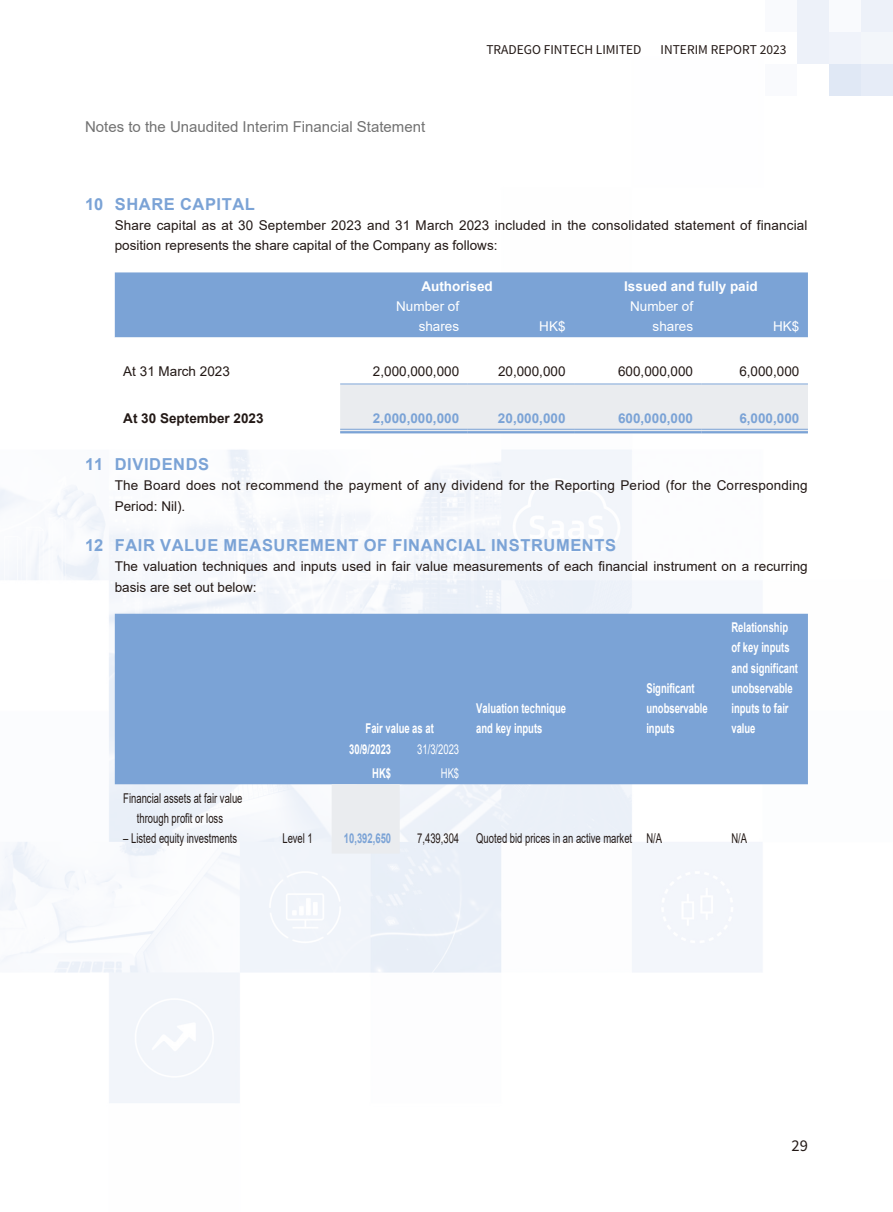
<style>
.page{position:relative;width:893px;height:1212px;background:#fff}
.page>*{position:absolute;margin:0;border:0;box-sizing:border-box;transform-origin:0 0}
.t1{font:700 16.5px "Arial";letter-spacing:.035em;color:#7ba3d6}
.t2{font:16.5px "Source Sans Pro";color:#231916}
.t3{font:15px "Arial";color:#727272}
.t4{font:13.5px/20.2px "Arial";color:#231916}
.t5{font:700 13.5px/20.2px "Arial";color:#fff;scale:.7 1}
.t6{font:13.5px/20.2px "Arial";color:#231916;text-align:center;scale:.7 1}
.t7{font:700 13.5px "Arial";color:#7ba3d6}
.t8{font:13.5px "Source Sans Pro";color:#231916}
.t9{font:13.5px/20.2px "Arial";color:#fff;text-align:right}
.t10{font:700 13.5px "Arial";color:#fff}
.t11{font:700 13.5px "Arial";color:#231916}
.t12{font:13.5px "Arial";color:#fff;scale:.7 1}
.t13{font:700 13.5px "Arial";color:#7ba3d6;scale:.7 1}
</style>
<div class="page">
<div style="left:115px;top:272px;width:693px;height:65px;background:#7ba3d6"></div>
<svg style="left:115px;top:337px;width:693px;height:47px"></svg>
<div style="left:340px;top:385px;width:468px;height:46px;background:#eaecef"></div>
<hr style="left:340px;top:384px;width:128px;height:1px;background:#7ba3d6">
<hr style="left:468px;top:384px;width:106px;height:1px;background:#7ba3d6">
<hr style="left:574px;top:384px;width:128px;height:1px;background:#7ba3d6">
<hr style="left:702px;top:384px;width:106px;height:1px;background:#7ba3d6">
<hr style="left:340px;top:429px;width:128px;height:1px;background:#7ba3d6">
<hr style="left:340px;top:431px;width:128px;height:2px;background:#7ba3d6">
<hr style="left:468px;top:429px;width:106px;height:1px;background:#7ba3d6">
<hr style="left:468px;top:431px;width:106px;height:2px;background:#7ba3d6">
<hr style="left:574px;top:429px;width:128px;height:1px;background:#7ba3d6">
<hr style="left:574px;top:431px;width:128px;height:2px;background:#7ba3d6">
<hr style="left:702px;top:429px;width:106px;height:1px;background:#7ba3d6">
<hr style="left:702px;top:431px;width:106px;height:2px;background:#7ba3d6">
<div style="left:115px;top:614px;width:693px;height:170px;background:#7ba3d6"></div>
<div style="left:332px;top:784px;width:68px;height:69px;background:#eaecef"></div>
<p class="t3" style="left:85px;top:116px;width:342px">Notes to the Unaudited Interim Financial Statement</p>
<p class="t8" style="left:486px;top:41px;width:157px">TRADEGO FINTECH LIMITED</p>
<p class="t8" style="left:661px;top:41px;width:128px">INTERIM REPORT 2023</p>
<p class="t1" style="left:85px;top:192px;width:171px">10 SHARE CAPITAL</p>
<p class="t4" style="left:115px;top:215px;width:694px">Share capital as at 30 September 2023 and 31 March 2023 included in the consolidated statement of financial position represents the share capital of the Company as follows:</p>
<p class="t10" style="left:421px;top:276px;width:73px">Authorised</p>
<p class="t10" style="left:624px;top:276px;width:135px">Issued and fully paid</p>
<p class="t9" style="left:396px;top:296px;width:65px">Number of shares</p>
<p class="t9" style="left:630px;top:296px;width:65px">Number of shares</p>
<p class="t9" style="left:539px;top:316px;width:28px">HK$</p>
<p class="t9" style="left:773px;top:316px;width:28px">HK$</p>
<p class="t4" style="left:123px;top:361px;width:108px">At 31 March 2023</p>
<p class="t4" style="left:373px;top:361px;width:88px">2,000,000,000</p>
<p class="t4" style="left:498px;top:361px;width:69px">20,000,000</p>
<p class="t4" style="left:618px;top:361px;width:77px">600,000,000</p>
<p class="t4" style="left:739px;top:361px;width:62px">6,000,000</p>
<p class="t11" style="left:123px;top:409px;width:142px">At 30 September 2023</p>
<p class="t7" style="left:373px;top:409px;width:88px">2,000,000,000</p>
<p class="t7" style="left:498px;top:409px;width:69px">20,000,000</p>
<p class="t7" style="left:618px;top:409px;width:77px">600,000,000</p>
<p class="t7" style="left:739px;top:409px;width:62px">6,000,000</p>
<p class="t1" style="left:85px;top:453px;width:126px">11 DIVIDENDS</p>
<p class="t4" style="left:115px;top:475px;width:694px">The Board does not recommend the payment of any dividend for the Reporting Period (for the Corresponding<br>Period: Nil).</p>
<p class="t1" style="left:85px;top:534px;width:533px">12 FAIR VALUE MEASUREMENT OF FINANCIAL INSTRUMENTS</p>
<p class="t4" style="left:115px;top:556px;width:694px">The valuation techniques and inputs used in fair value measurements of each financial instrument on a recurring basis are set out below:</p>
<p class="t5" style="left:366px;top:719px;width:99px">Fair value as at</p>
<p class="t5" style="left:349px;top:739px;width:62px">30/9/2023</p>
<p class="t12" style="left:417px;top:739px;width:62px">31/3/2023</p>
<p class="t5" style="left:372px;top:763px;width:29px">HK$</p>
<p class="t12" style="left:441px;top:764px;width:28px">HK$</p>
<p class="t5" style="left:476px;top:698px;width:130px">Valuation technique and key inputs</p>
<p class="t5" style="left:646px;top:678px;width:89px">Significant unobservable inputs</p>
<p class="t5" style="left:731px;top:617px;width:97px">Relationship of key inputs and significant unobservable inputs to fair value</p>
<p class="t6" style="left:123px;top:788px;width:172px">Financial assets at fair value through profit or loss</p>
<p class="t6" style="left:123px;top:828px;width:164px">– Listed equity investments</p>
<p class="t6" style="left:282px;top:828px;width:45px">Level 1</p>
<p class="t13" style="left:344px;top:829px;width:69px">10,392,650</p>
<p class="t6" style="left:417px;top:828px;width:62px">7,439,304</p>
<p class="t6" style="left:476px;top:828px;width:267px">Quoted bid prices in an active market N/A</p>
<p class="t6" style="left:731px;top:828px;width:24px">N/A</p>
<p class="t2" style="left:791px;top:1135px;width:18px">29</p>
</div>
